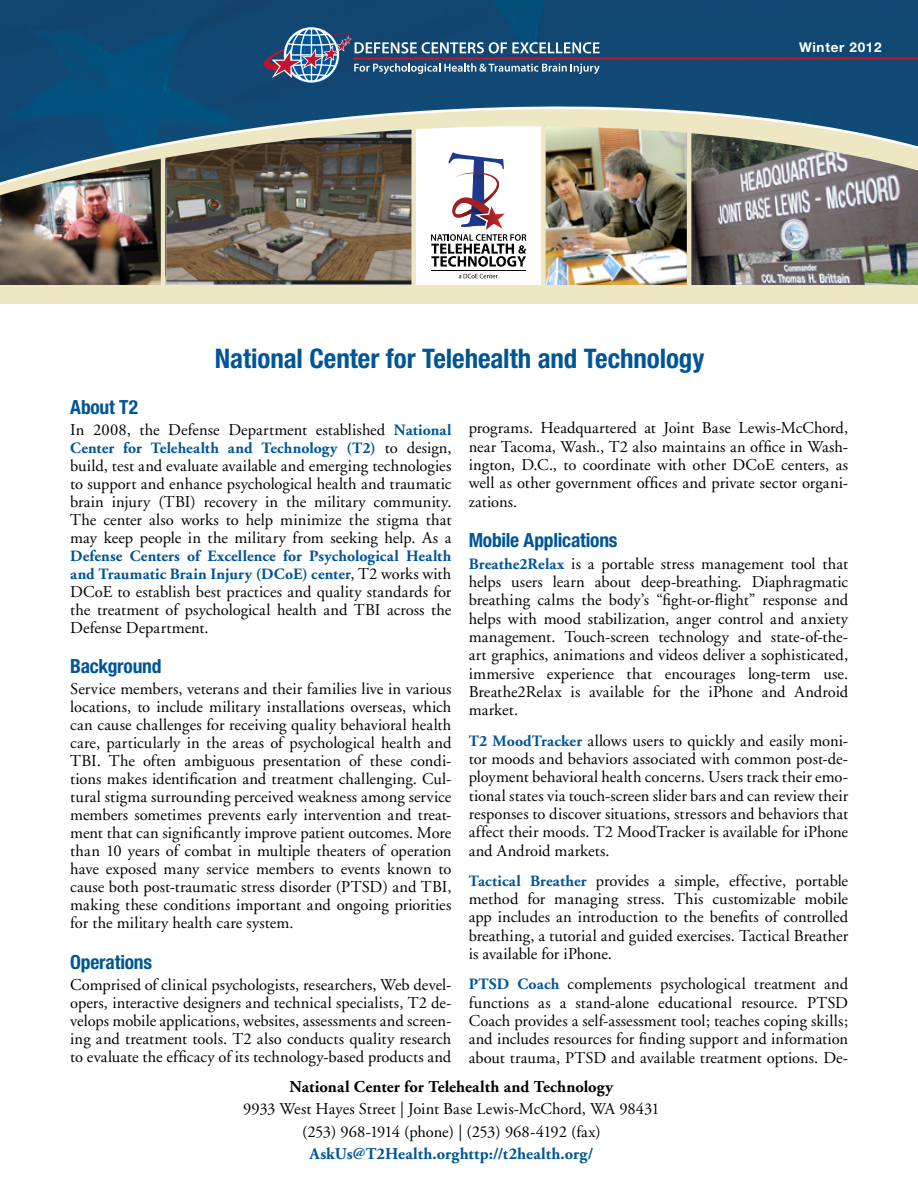
<style>
.page{position:relative;width:918px;height:1188px;background:#fff}
.page>*{position:absolute;margin:0;border:0;box-sizing:border-box;transform-origin:0 0}
.Header_1_large{font:700 condensed 27px "Helvetica Neue LT Std";letter-spacing:-.005em;color:#005596}
.Header_2_large{font:700 condensed 19.5px "Helvetica Neue LT Std";letter-spacing:-.01em;color:#005596}
.Body_small{font:16.5px/18.3px "Adobe Garamond";letter-spacing:.005em;color:#000;text-align:justify}
.Body_small-2{font:700 16.5px "Adobe Garamond";letter-spacing:.005em;color:#000}
.Body_small-3{font:16.5px "Adobe Garamond";letter-spacing:-.015em;color:#000}
.Body_small-4{font:700 16.5px "Adobe Garamond";letter-spacing:.01em;color:#005596}
.Body_small-5{font:700 15.75px/18px "Adobe Garamond";letter-spacing:.01em;color:#005596}
.t1{font:700 13.5px "Helvetica Neue";letter-spacing:.05em;color:#fff}
.s1{font-weight:700;font-size:15.75px;color:#005596}
.s2{font-weight:400;font-size:16.5px;color:#000}
</style>
<div class="page">
<img style="left:0;top:0;width:918px;height:96px">
<img style="left:0;top:258px;width:166px;height:27px">
<img style="left:166px;top:258px;width:245px;height:27px">
<img style="left:546px;top:258px;width:141px;height:27px">
<img style="left:691px;top:258px;width:227px;height:27px">
<svg style="left:255px;top:26px;width:345px;height:57px;background:#396388"></svg>
<hr style="left:353px;top:57px;width:565px;height:3px;background:#c41230">
<svg style="left:431px;top:258px;width:94px;height:9px"></svg>
<hr style="left:431px;top:270px;width:94px;height:1px;background:#000">
<svg style="left:459px;top:274px;width:39px;height:4px"></svg>
<div style="left:0;top:285px;width:918px;height:18px;background:#ede7c4"></div>
<img style="left:0;top:98px;width:918px;height:160px">
<hr style="left:161px;top:149px;width:4px;height:148px;background:#ede7c4">
<div style="left:411px;top:125px;width:5px;height:166px;background:#ede7c4"></div>
<div style="left:541px;top:123px;width:5px;height:165px;background:#ede7c4"></div>
<hr style="left:687px;top:124px;width:4px;height:165px;background:#ede7c4">
<p class="t1" style="left:799px;top:39px;width:84px">Winter 2012</p>
<p class="Header_1_large" style="left:215px;top:343px;width:491px">National Center for Telehealth and Technology</p>
<p class="Header_2_large" style="left:70px;top:395px;width:69px">About T2</p>
<p class="Body_small" style="left:70px;top:421px;width:383px">In 2008, the Defense Department established <span class="s1">National</span></p>
<p class="Body_small-5" style="left:70px;top:439px;width:383px">Center for Telehealth and Technology (T2) <span class="s2">to design,</span></p>
<p class="Body_small" style="left:70px;top:457px;width:383px">build, test and evaluate available and emerging technologies to support and enhance psychological health and traumatic brain injury (TBI) recovery in the military community.<br>The center also works to help minimize the stigma that may keep people in the military from seeking help. As a</p>
<p class="Body_small-5" style="left:70px;top:547px;width:383px">Defense Centers of Excellence for Psychological Health and Traumatic Brain Injury (DCoE) center<span class="s2">, T2 works with</span></p>
<p class="Body_small" style="left:70px;top:583px;width:383px">DCoE to establish best practices and quality standards for the treatment of psychological health and TBI across the Defense Department.</p>
<p class="Header_2_large" style="left:70px;top:654px;width:93px">Background</p>
<p class="Body_small" style="left:70px;top:680px;width:383px">Service members, veterans and their families live in various locations, to include military installations overseas, which can cause challenges for receiving quality behavioral health care, particularly in the areas of psychological health and TBI. The often ambiguous presentation of these condi&shy;tions makes identification and treatment challenging. Cul&shy;tural stigma surrounding perceived weakness among service members sometimes prevents early intervention and treat&shy;ment that can significantly improve patient outcomes. More than 10 years of combat in multiple theaters of operation have exposed many service members to events known to cause both post-traumatic stress disorder (PTSD) and TBI, making these conditions important and ongoing priorities for the military health care system.</p>
<p class="Header_2_large" style="left:70px;top:950px;width:83px">Operations</p>
<p class="Body_small" style="left:70px;top:976px;width:383px">Comprised of clinical psychologists, researchers, Web devel&shy;opers, interactive designers and technical specialists, T2 de&shy;velops mobile applications, websites, assessments and screen&shy;ing and treatment tools. T2 also conducts quality research to evaluate the efficacy of its technology-based products and</p>
<p class="Body_small" style="left:469px;top:419px;width:381px">programs. Headquartered at Joint Base Lewis-McChord, near Tacoma, Wash., T2 also maintains an office in Wash&shy;ington, D.C., to coordinate with other DCoE centers, as well as other government offices and private sector organi&shy;zations.</p>
<p class="Header_2_large" style="left:469px;top:529px;width:150px">Mobile Applications</p>
<p class="Body_small" style="left:469px;top:555px;width:381px"><span class="s1">Breathe2Relax</span> is a portable stress management tool that helps users learn about deep-breathing. Diaphragmatic breathing calms the body’s “fight-or-flight” response and helps with mood stabilization, anger control and anxiety management. Touch-screen technology and state-of-the&shy;art graphics, animations and videos deliver a sophisticated, immersive experience that encourages long-term use.<br>Breathe2Relax is available for the iPhone and Android market.</p>
<p class="Body_small" style="left:469px;top:732px;width:381px"><span class="s1">T2 MoodTracker</span> allows users to quickly and easily moni&shy;tor moods and behaviors associated with common post-de&shy;ployment behavioral health concerns. Users track their emo&shy;tional states via touch-screen slider bars and can review their responses to discover situations, stressors and behaviors that affect their moods. T2 MoodTracker is available for iPhone and Android markets.</p>
<p class="Body_small" style="left:469px;top:872px;width:381px"><span class="s1">Tactical Breather</span> provides a simple, effective, portable method for managing stress. This customizable mobile app includes an introduction to the benefits of controlled breathing, a tutorial and guided exercises. Tactical Breather is available for iPhone.</p>
<p class="Body_small" style="left:469px;top:975px;width:381px"><span class="s1">PTSD Coach</span> complements psychological treatment and functions as a stand-alone educational resource. PTSD Coach provides a self-assessment tool; teaches coping skills; and includes resources for finding support and information about trauma, PTSD and available treatment options. De-</p>
<p class="Body_small-2" style="left:290px;top:1077px;width:325px">National Center for Telehealth and Technology</p>
<p class="Body_small" style="left:243px;top:1100px;width:418px">9933 West Hayes Street | Joint Base Lewis-McChord, WA 98431</p>
<p class="Body_small-3" style="left:302px;top:1122px;width:300px">(253) 968-1914 (phone) | (253) 968-4192 (fax)</p>
<p class="Body_small-4" style="left:309px;top:1145px;width:285px">AskUs@T2Health.orghttp://t2health.org/</p>
</div>
